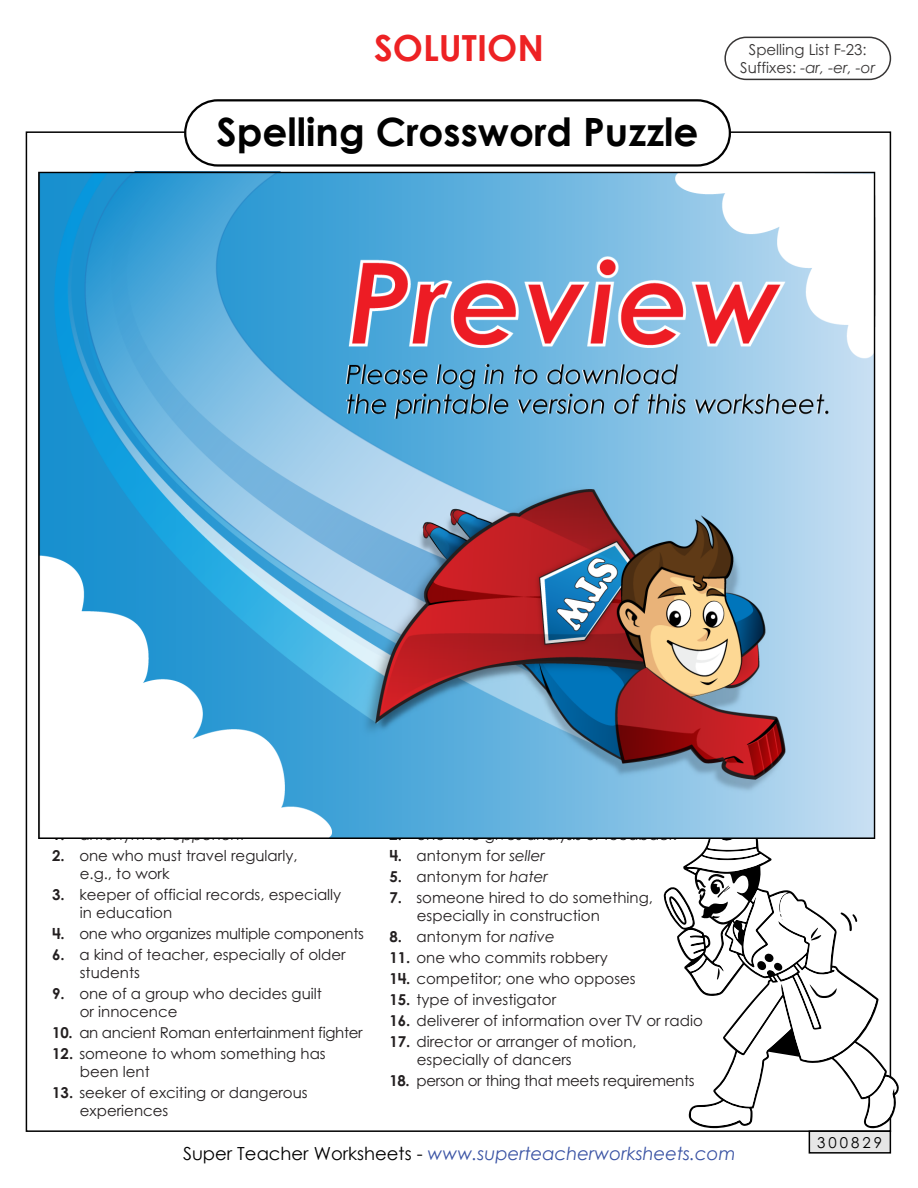
<style>
.page{position:relative;width:918px;height:1188px;background:#fff}
.page>*{position:absolute;margin:0;border:0;box-sizing:border-box;transform-origin:0 0}
.t1{font:700 39px "Century Gothic 2";color:#010101}
.t2{font:700 36px "Century Gothic 2";color:#ed2224}
.t3{font:italic 18px "Century Gothic 2";color:#3a53a4}
.t4{font:15px/18px "Century STW4";color:#231f20}
.t5{font:15px "Century STW4";letter-spacing:-.02em;color:#231f20}
.t6{font:15px/18px "Century STW4";color:#373535;text-align:center}
.t7{font:15px "Century STW4";letter-spacing:.2em;color:#010101}
.s1{font-style:italic}
.s2{font-weight:700}
.s3{font-style:normal;color:#010101}
</style>
<div class="page">
<div style="left:184px;top:99px;width:547px;height:68px;border:2px solid #010101;border-radius:33px"></div>
<div style="left:809px;top:1130px;width:82px;height:24px;background:#e6e6e6;border:2px solid #010101"></div>
<div style="left:724px;top:37px;width:167px;height:43px;border:2px solid #373535;border-radius:21px"></div>
<svg style="left:666px;top:833px;width:231px;height:293px"></svg>
<img style="left:38px;top:172px;width:838px;height:666px">
<h2 class="t2" style="left:374px;top:20px;width:171px">SOLUTION</h2>
<h1 class="t1" style="left:217px;top:102px;width:484px">Spelling Crossword Puzzle</h1>
<p class="t6" style="left:740px;top:40px;width:137px">Spelling List F-23:<br>Suffixes: <span class="s1">-ar, -er, -or</span></p>
<p class="t4" style="left:52px;top:826px;width:195px"><span class="s2">1.</span> antonym for <span class="s1">opponent</span></p>
<p class="t4" style="left:80px;top:847px;width:219px;text-indent:-28px"><span class="s2">2.</span> one who must travel regularly, e.g., to work</p>
<p class="t4" style="left:80px;top:886px;width:263px;text-indent:-28px"><span class="s2">3.</span> keeper of official records, especially in education</p>
<p class="t5" style="left:52px;top:923px;width:313px"><span class="s2">4.</span> one who organizes multiple components</p>
<p class="t4" style="left:80px;top:946px;width:267px;text-indent:-28px"><span class="s2">6.</span> a kind of teacher, especially of older students</p>
<p class="t4" style="left:80px;top:985px;width:244px;text-indent:-28px"><span class="s2">9.</span> one of a group who decides guilt or innocence</p>
<p class="t5" style="left:52px;top:1022px;width:312px"><span class="s2">10.</span> an ancient Roman entertainment fighter</p>
<p class="t4" style="left:80px;top:1045px;width:247px;text-indent:-28px"><span class="s2">12.</span> someone to whom something has been lent</p>
<p class="t4" style="left:80px;top:1084px;width:229px;text-indent:-28px"><span class="s2">13.</span> seeker of exciting or dangerous experiences</p>
<p class="t4" style="left:389px;top:826px;width:288px"><span class="s2">2.</span> one who gives analysis or feedback</p>
<p class="t4" style="left:389px;top:847px;width:157px"><span class="s2">4.</span> antonym for <span class="s1">seller</span></p>
<p class="t4" style="left:389px;top:868px;width:160px"><span class="s2">5.</span> antonym for <span class="s1">hater</span></p>
<p class="t4" style="left:417px;top:889px;width:238px;text-indent:-28px"><span class="s2">7.</span> someone hired to do something, especially in construction</p>
<p class="t4" style="left:389px;top:928px;width:167px"><span class="s2">8.</span> antonym for <span class="s1">native</span></p>
<p class="t4" style="left:389px;top:949px;width:220px"><span class="s2">11.</span> one who commits robbery</p>
<p class="t4" style="left:389px;top:970px;width:248px"><span class="s2">14.</span> competitor; one who opposes</p>
<p class="t4" style="left:389px;top:991px;width:168px"><span class="s2">15.</span> type of investigator</p>
<p class="t4" style="left:389px;top:1012px;width:315px"><span class="s2">16.</span> deliverer of information over TV or radio</p>
<p class="t4" style="left:417px;top:1033px;width:221px;text-indent:-28px"><span class="s2">17.</span> director or arranger of motion, especially of dancers</p>
<p class="t5" style="left:389px;top:1070px;width:307px"><span class="s2">18.</span> person or thing that meets requirements</p>
<p class="t3" style="left:183px;top:1141px;width:554px"><span class="s3">Super Teacher Worksheets -</span> www.superteacherworksheets.com</p>
<p class="t7" style="left:817px;top:1132px;width:66px">300829</p>
</div>
